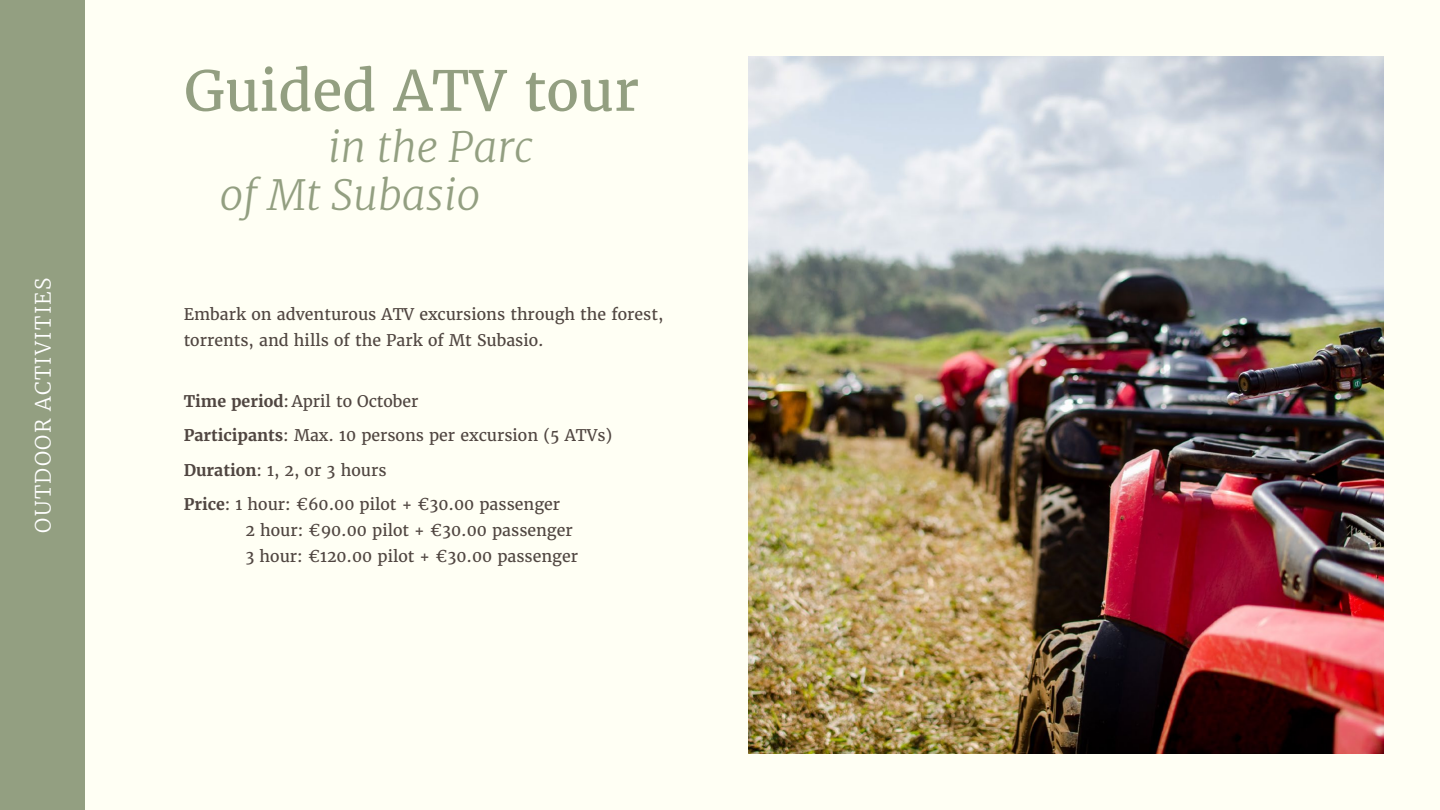
<style>
.page{position:relative;width:1440px;height:810px;background:#fffff4}
.page>*{position:absolute;margin:0;border:0;box-sizing:border-box;transform-origin:0 0}
.t1{font:55px "Merriweather";color:#939f81}
.t2{font:italic 300 42px/48px "Merriweather";color:#939f81}
.t3{font:300 21px "Merriweather";letter-spacing:.065em;color:#fff}
.t4{font:16px/34.5px "Merriweather";color:#504641}
.s1{font-weight:700}
</style>
<div class="page">
<div style="left:0;top:0;width:84px;height:810px;background:#939f81"></div>
<img style="left:748px;top:57px;width:635px;height:696px">
<h3 class="t3" style="left:29px;top:533px;width:257px;rotate:-90deg">OUTDOOR ACTIVITIES</h3>
<h1 class="t1" style="left:184px;top:57px;width:457px">Guided ATV tour</h1>
<h2 class="t2" style="left:220px;top:122px;width:315px;text-indent:108px">in the Parc of Mt Subasio</h2>
<p class="t4" style="left:184px;top:301px;width:481px;line-height:26px">Embark on adventurous ATV excursions through the forest, torrents, and hills of the Park of Mt Subasio.</p>
<p class="t4" style="left:184px;top:384px;width:430px"><span class="s1">Time period</span>: April to October<br><span class="s1">Participants</span>: Max. 10 persons per excursion (5 ATVs)<br><span class="s1">Duration</span>: 1, 2, or 3 hours<br><span class="s1">Price</span>: 1 hour: €60.00 pilot + €30.00 passenger</p>
<p class="t4" style="left:246px;top:517px;width:334px;line-height:26px">2 hour: €90.00 pilot + €30.00 passenger<br>3 hour: €120.00 pilot + €30.00 passenger</p>
</div>
